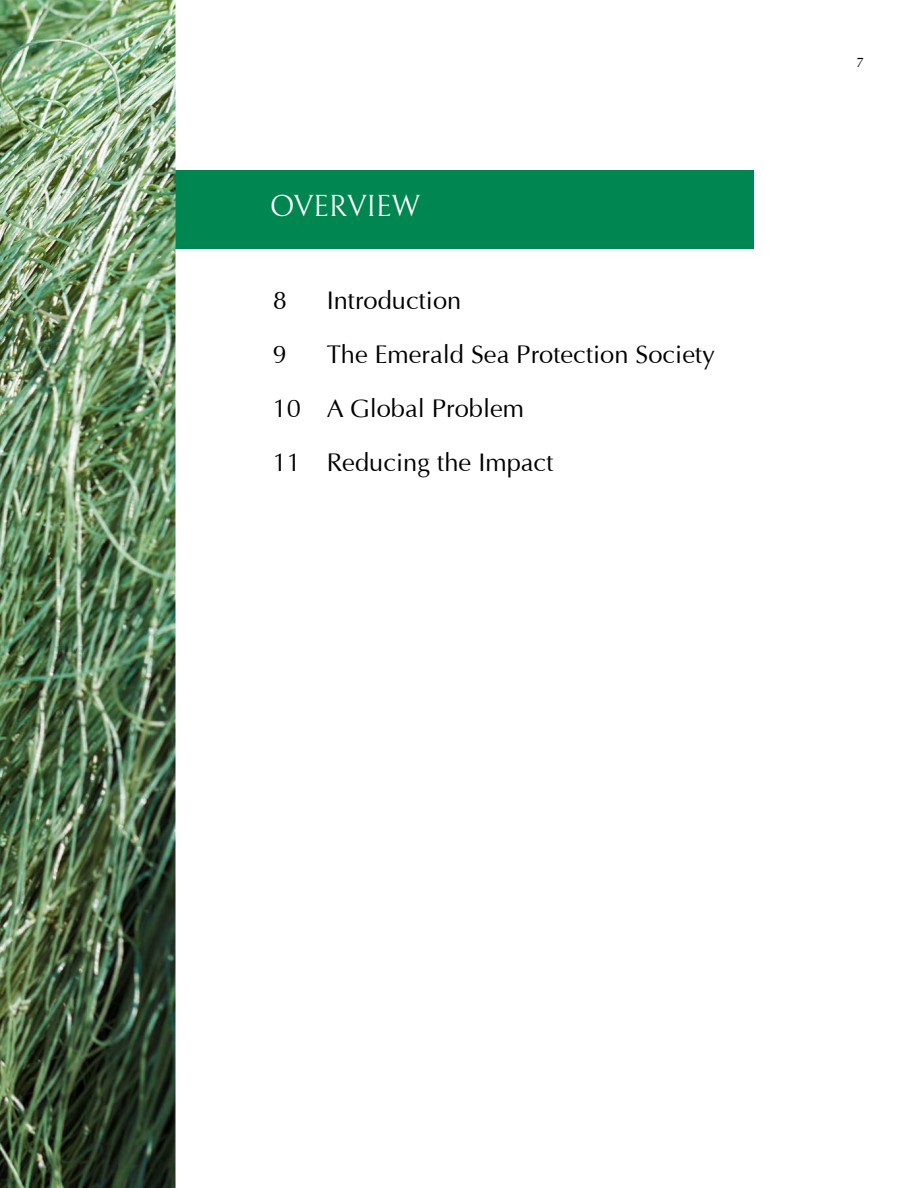
<style>
.page{position:relative;width:918px;height:1188px;background:#fff}
.page>*{position:absolute;margin:0;border:0;box-sizing:border-box;transform-origin:0 0}
.t1{font:30px "Bellefair";color:#fff}
.t2{font:25.5px/54px "Opulent";color:#000}
.t3{font:13.5px "Opulent";color:#000}
</style>
<div class="page">
<div style="left:176px;top:170px;width:578px;height:78px;background:#008751"></div>
<img style="left:0;top:0;width:175px;height:1188px">
<p class="t1" style="left:270px;top:190px;width:152px">OVERVIEW</p>
<p class="t2" style="left:273px;top:273px;width:16px">8</p>
<p class="t2" style="left:327px;top:273px;width:136px">Introduction</p>
<p class="t2" style="left:273px;top:327px;width:16px">9</p>
<p class="t2" style="left:273px;top:327px;width:444px;text-indent:54px">The Emerald Sea Protection Society<br>10 A Global Problem<br>11 Reducing the Impact</p>
<p class="t3" style="left:856px;top:54px;width:9px">7</p>
</div>
